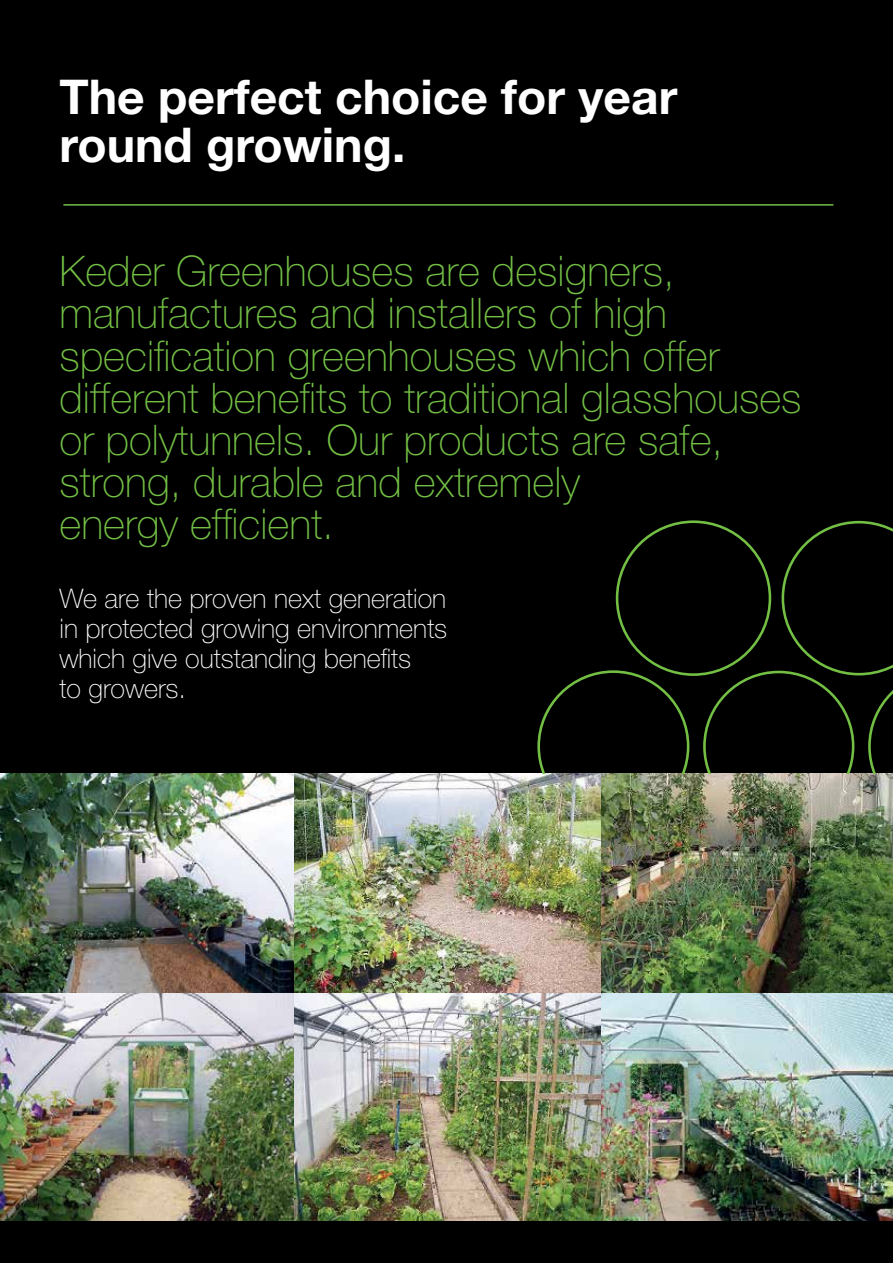
<style>
.page{position:relative;width:893px;height:1263px;background:#000}
.page>*{position:absolute;margin:0;border:0;box-sizing:border-box;transform-origin:0 0}
.t1{font:700 48px/48px "Helvetica Neue LT";color:#fff}
.t2{font:100 42.15px/42.2px "Helvetica Neue LT";color:#72bf44}
.t3{font:100 27px/30px "Helvetica Neue LT";color:#fff}
</style>
<div class="page">
<img style="left:0;top:774px;width:893px;height:446px">
<hr style="left:63px;top:204px;width:770px;height:2px;background:#72bf44">
<svg style="left:537px;top:520px;width:356px;height:254px"></svg>
<p class="t1" style="left:60px;top:72px;width:619px">The perfect choice for year round growing.</p>
<p class="t2" style="left:60px;top:250px;width:743px">Keder Greenhouses are designers, manufactures and installers of high specification greenhouses which offer different benefits to traditional glasshouses or polytunnels. Our products are safe, strong, durable and extremely<br>energy efficient.</p>
<p class="t3" style="left:60px;top:583px;width:389px">We are the proven next generation in protected growing environments which give outstanding benefits<br>to growers.</p>
</div>
